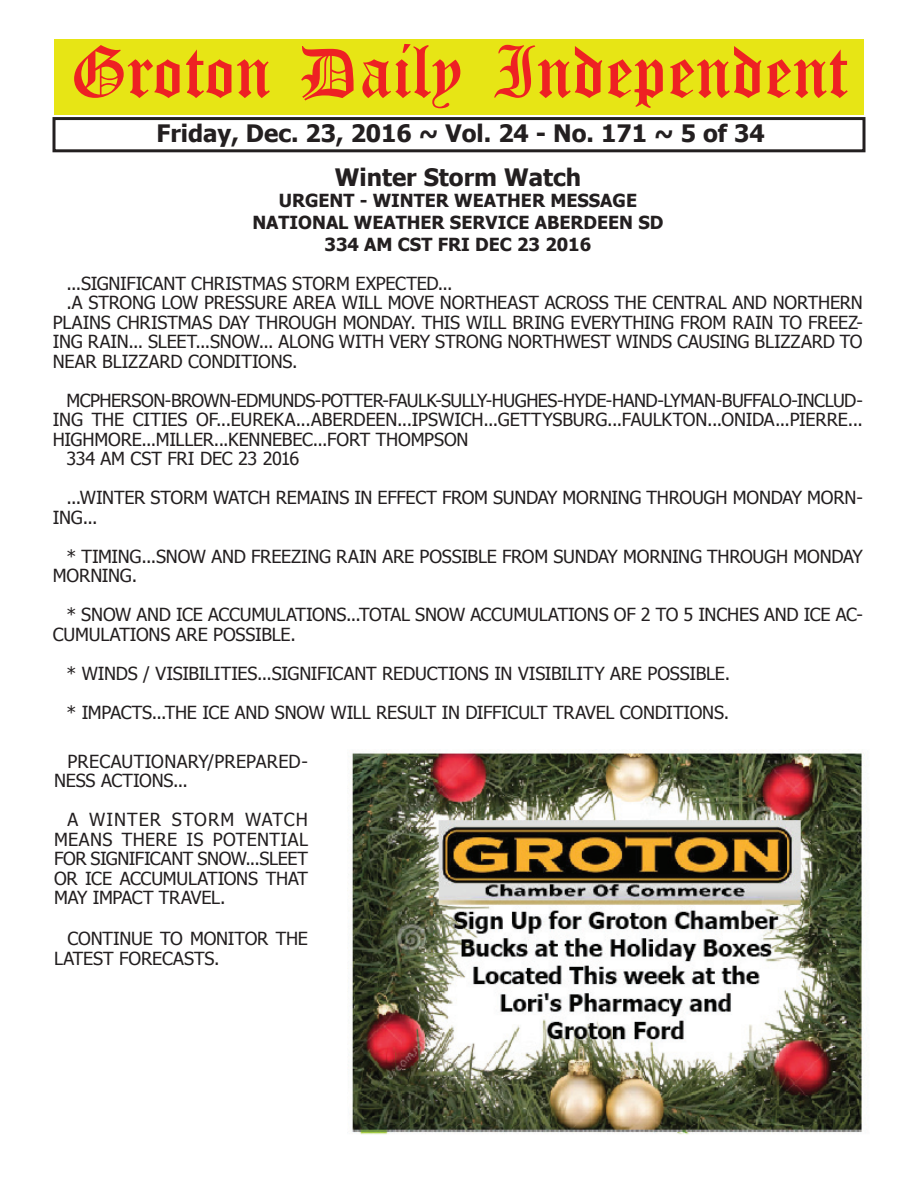
<style>
.page{position:relative;width:918px;height:1188px;background:#fff}
.page>*{position:absolute;margin:0;border:0;box-sizing:border-box;transform-origin:0 0}
.t1{font:54px "Old English Five";color:#ee2123}
.t2{font:700 24px/43.8px "Tahoma";color:#231f20;text-align:center}
.t3{font:18px/19.5px "Tahoma";letter-spacing:-.01em;color:#231f20}
.t4{font:18px "Tahoma";letter-spacing:-.03em;color:#231f20}
.t5{font:700 18px/21.6px "Tahoma";color:#231f20;text-align:center}
</style>
<div class="page">
<div style="left:52px;top:117px;width:814px;height:35px;border:3px solid #231f20"></div>
<div style="left:54px;top:40px;width:810px;height:75px;background:#e7e515"></div>
<img style="left:352px;top:750px;width:514px;height:385px">
<h1 class="t1" style="left:70px;top:47px;width:779px">Groton Daily Independent</h1>
<h2 class="t2" style="left:157px;top:110px;width:610px">Friday, Dec. 23, 2016 ~ Vol. 24 - No. 171 ~ 5 of 34<br>Winter Storm Watch</h2>
<p class="t5" style="left:252px;top:189px;width:413px">URGENT - WINTER WEATHER MESSAGE<br>NATIONAL WEATHER SERVICE ABERDEEN SD<br>334 AM CST FRI DEC 23 2016</p>
<p class="t3" style="left:66px;top:272px;width:388px">...SIGNIFICANT CHRISTMAS STORM EXPECTED...</p>
<p class="t3" style="left:66px;top:292px;width:798px">.A STRONG LOW PRESSURE AREA WILL MOVE NORTHEAST ACROSS THE CENTRAL AND NORTHERN</p>
<p class="t3" style="left:53px;top:311px;width:812px">PLAINS CHRISTMAS DAY THROUGH MONDAY. THIS WILL BRING EVERYTHING FROM RAIN TO FREEZ-</p>
<p class="t3" style="left:53px;top:331px;width:811px">ING RAIN... SLEET...SNOW... ALONG WITH VERY STRONG NORTHWEST WINDS CAUSING BLIZZARD TO</p>
<p class="t3" style="left:53px;top:350px;width:246px">NEAR BLIZZARD CONDITIONS.</p>
<p class="t4" style="left:66px;top:388px;width:798px">MCPHERSON-BROWN-EDMUNDS-POTTER-FAULK-SULLY-HUGHES-HYDE-HAND-LYMAN-BUFFALO-INCLUD-</p>
<p class="t3" style="left:53px;top:409px;width:812px">ING THE CITIES OF...EUREKA...ABERDEEN...IPSWICH...GETTYSBURG...FAULKTON...ONIDA...PIERRE...</p>
<p class="t3" style="left:53px;top:428px;width:417px">HIGHMORE...MILLER...KENNEBEC...FORT THOMPSON</p>
<p class="t3" style="left:66px;top:448px;width:234px">334 AM CST FRI DEC 23 2016</p>
<p class="t3" style="left:53px;top:487px;width:812px;text-indent:14px">...WINTER STORM WATCH REMAINS IN EFFECT FROM SUNDAY MORNING THROUGH MONDAY MORN-<br>ING...</p>
<p class="t3" style="left:53px;top:545px;width:811px;text-indent:14px">* TIMING...SNOW AND FREEZING RAIN ARE POSSIBLE FROM SUNDAY MORNING THROUGH MONDAY<br>MORNING.</p>
<p class="t3" style="left:53px;top:604px;width:812px;text-indent:14px">* SNOW AND ICE ACCUMULATIONS...TOTAL SNOW ACCUMULATIONS OF 2 TO 5 INCHES AND ICE AC-<br>CUMULATIONS ARE POSSIBLE.</p>
<p class="t3" style="left:66px;top:653px;width:665px;line-height:39px">* WINDS / VISIBILITIES...SIGNIFICANT REDUCTIONS IN VISIBILITY ARE POSSIBLE. * IMPACTS...THE ICE AND SNOW WILL RESULT IN DIFFICULT TRAVEL CONDITIONS.</p>
<p class="t3" style="left:54px;top:750px;width:255px;text-indent:14px">PRECAUTIONARY/PREPARED-<br>NESS ACTIONS...</p>
<p class="t3" style="left:54px;top:809px;width:255px;text-align:justify;text-indent:14px">A WINTER STORM WATCH MEANS THERE IS POTENTIAL FOR SIGNIFICANT SNOW...SLEET OR ICE ACCUMULATIONS THAT MAY IMPACT TRAVEL.</p>
<p class="t3" style="left:54px;top:928px;width:255px;text-indent:14px">CONTINUE TO MONITOR THE<br>LATEST FORECASTS.</p>
</div>
